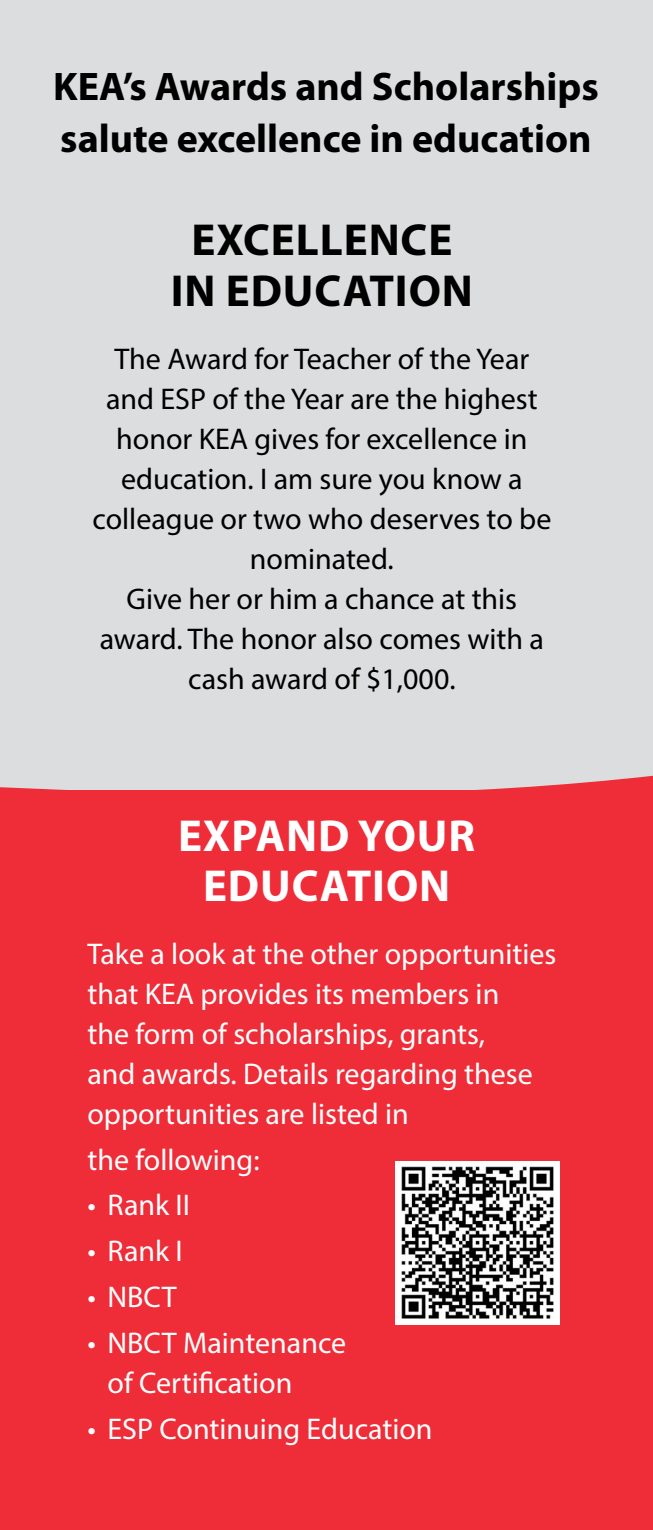
<style>
.page{position:relative;width:653px;height:1530px;background:#fff}
.page>*{position:absolute;margin:0;border:0;box-sizing:border-box;transform-origin:0 0}
.t1{font:700 45px/51.2px "Myriad Pro";letter-spacing:.02em;color:#000;text-align:center}
.t2{font:700 45px/50px "Myriad Pro";letter-spacing:.02em;color:#fff;text-align:center}
.t3{font:700 40px/52.5px "Myriad Pro";color:#000}
.t4{font:30px/40px "Myriad Pro";color:#fff}
.t5{font:30px/40px "Myriad Pro";color:#000;text-align:center}
</style>
<div class="page">
<div style="left:0;top:0;width:652px;height:844px;background:#dcddde"></div>
<div style="left:0;top:776px;width:652px;height:754px;background:#ee2d38"></div>
<div style="left:71px;top:790px;width:508px;height:682px;background:#ee2d38"></div>
<img style="left:395px;top:1161px;width:164px;height:164px">
<h2 class="t3" style="left:53px;top:59px;width:547px">KEA’s Awards and Scholarships salute excellence in education</h2>
<h1 class="t1" style="left:171px;top:213px;width:303px">EXCELLENCE<br>IN EDUCATION</h1>
<p class="t5" style="left:92px;top:338px;width:460px">The Award for Teacher of the Year and ESP of the Year are the highest honor KEA gives for excellence in education. I am sure you know a colleague or two who deserves to be nominated.<br>Give her or him a chance at this award. The honor also comes with a cash award of $1,000.</p>
<h1 class="t2" style="left:178px;top:810px;width:298px">EXPAND YOUR<br>EDUCATION</h1>
<p class="t4" style="left:87px;top:933px;width:470px">Take a look at the other opportunities that KEA provides its members in<br>the form of scholarships, grants,<br>and awards. Details regarding these opportunities are listed in</p>
<p class="t4" style="left:87px;top:1139px;width:173px">the following:</p>
<p class="t4" style="left:87px;top:1185px;width:104px">• Rank II</p>
<p class="t4" style="left:87px;top:1231px;width:97px">• Rank I</p>
<p class="t4" style="left:87px;top:1277px;width:91px">• NBCT</p>
<p class="t4" style="left:107px;top:1322px;width:240px;text-indent:-20px">• NBCT Maintenance of Certification</p>
<p class="t4" style="left:87px;top:1408px;width:346px">• ESP Continuing Education</p>
</div>
